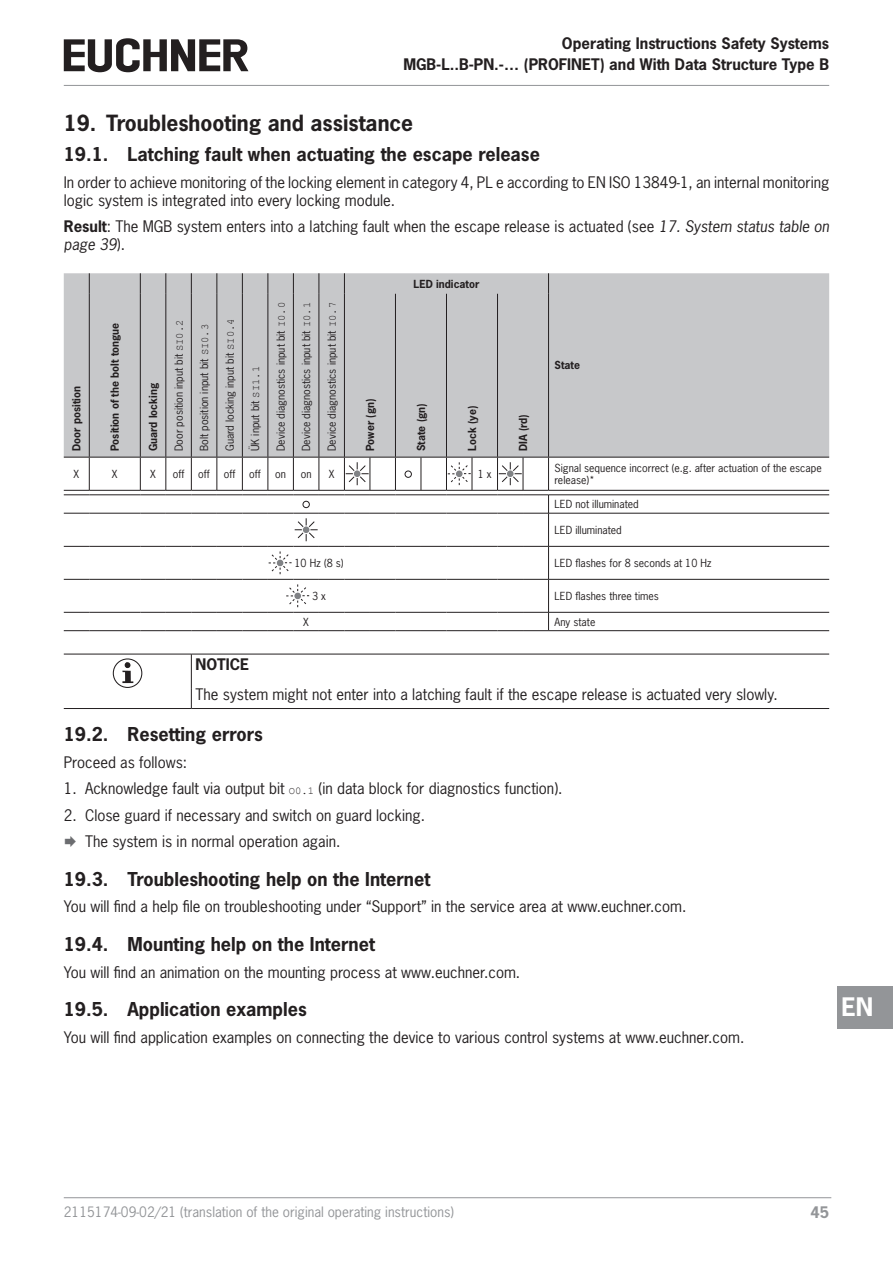
<style>
.page{position:relative;width:893px;height:1263px;background:#fff}
.page>*{position:absolute;margin:0;border:0;box-sizing:border-box;transform-origin:0 0}
.t1{font:700 24px "News Gothic Std";color:#fff}
.t2{font:700 21px "News Gothic Std";color:#231f20}
.t3{font:700 18px "News Gothic Std";color:#231f20}
.paragraph{font:15px/18px "News Gothic Std";color:#231f20}
.paragraph_last{font:15px/18px "News Gothic Std";color:#231f20}
.signalword{font:700 15px/20.1px "News Gothic Std";color:#231f20;text-align:right}
.t4{font:700 15px "News Gothic Std";color:#939598}
.t5{font:13.5px "News Gothic Std";color:#939598}
.tablebodyleft{font:10.5px/12.6px "News Gothic Std";color:#231f20}
.tableheadleft{font:700 10.5px "News Gothic Std";color:#231f20}
.tablebodycentred{font:10.5px "News Gothic Std";color:#231f20}
.tableheadcentered{font:700 10.5px "News Gothic Std";color:#231f20}
.s1{font-weight:700}
.s2{font-style:italic}
.s3{font-family:"Courier New"}
.s4{font-family:"Courier New";font-size:10.5px}
.s5{color:#6c6d70}
</style>
<div class="page">
<hr style="left:64px;top:85px;width:765px;height:1px;background:#939598">
<hr style="left:64px;top:1197px;width:767px;height:1px;background:#939598">
<svg style="left:64px;top:38px;width:184px;height:34px"></svg>
<div style="left:838px;top:986px;width:55px;height:43px;background:#939598"></div>
<div style="left:64px;top:273px;width:765px;height:184px;background:#c7c8ca"></div>
<hr style="left:548px;top:294px;width:1px;height:163px;background:#231f20">
<hr style="left:89px;top:457px;width:1px;height:33px;background:#231f20">
<hr style="left:89px;top:490px;width:51px;height:1px;background:#231f20">
<hr style="left:549px;top:490px;width:280px;height:1px;background:#231f20">
<svg style="left:64px;top:490px;width:25px;height:5px"></svg>
<hr style="left:89px;top:494px;width:51px;height:1px;background:#231f20">
<hr style="left:549px;top:494px;width:280px;height:1px;background:#231f20">
<svg style="left:64px;top:513px;width:25px;height:1px"></svg>
<hr style="left:89px;top:513px;width:51px;height:1px;background:#231f20">
<hr style="left:549px;top:513px;width:280px;height:1px;background:#231f20">
<svg style="left:64px;top:546px;width:25px;height:1px"></svg>
<hr style="left:89px;top:546px;width:51px;height:1px;background:#231f20">
<hr style="left:549px;top:546px;width:280px;height:1px;background:#231f20">
<svg style="left:64px;top:579px;width:25px;height:1px"></svg>
<hr style="left:89px;top:579px;width:51px;height:1px;background:#231f20">
<hr style="left:549px;top:579px;width:280px;height:1px;background:#231f20">
<svg style="left:64px;top:612px;width:25px;height:1px"></svg>
<hr style="left:89px;top:612px;width:51px;height:1px;background:#231f20">
<hr style="left:549px;top:612px;width:280px;height:1px;background:#231f20">
<svg style="left:89px;top:273px;width:1px;height:21px"></svg>
<svg style="left:140px;top:273px;width:1px;height:21px"></svg>
<hr style="left:89px;top:294px;width:1px;height:163px;background:#231f20">
<hr style="left:140px;top:294px;width:1px;height:163px;background:#231f20">
<svg style="left:166px;top:273px;width:1px;height:21px"></svg>
<svg style="left:191px;top:273px;width:1px;height:21px"></svg>
<svg style="left:217px;top:273px;width:1px;height:21px"></svg>
<svg style="left:242px;top:273px;width:1px;height:21px"></svg>
<svg style="left:268px;top:273px;width:1px;height:21px"></svg>
<svg style="left:293px;top:273px;width:1px;height:21px"></svg>
<svg style="left:319px;top:273px;width:1px;height:21px"></svg>
<svg style="left:344px;top:273px;width:1px;height:21px"></svg>
<hr style="left:166px;top:294px;width:1px;height:163px;background:#231f20">
<hr style="left:191px;top:294px;width:1px;height:163px;background:#231f20">
<hr style="left:217px;top:294px;width:1px;height:163px;background:#231f20">
<hr style="left:242px;top:294px;width:1px;height:163px;background:#231f20">
<hr style="left:268px;top:294px;width:1px;height:163px;background:#231f20">
<hr style="left:293px;top:294px;width:1px;height:163px;background:#231f20">
<hr style="left:319px;top:294px;width:1px;height:163px;background:#231f20">
<svg style="left:548px;top:273px;width:1px;height:21px"></svg>
<hr style="left:344px;top:294px;width:1px;height:163px;background:#231f20">
<hr style="left:395px;top:294px;width:1px;height:163px;background:#231f20">
<hr style="left:446px;top:294px;width:1px;height:163px;background:#231f20">
<hr style="left:497px;top:294px;width:1px;height:163px;background:#231f20">
<svg style="left:64px;top:630px;width:25px;height:1px"></svg>
<hr style="left:89px;top:630px;width:51px;height:1px;background:#231f20">
<hr style="left:549px;top:630px;width:280px;height:1px;background:#231f20">
<svg style="left:64px;top:457px;width:25px;height:1px"></svg>
<hr style="left:89px;top:457px;width:51px;height:1px;background:#231f20">
<hr style="left:549px;top:457px;width:280px;height:1px;background:#231f20">
<svg style="left:140px;top:457px;width:409px;height:174px"></svg>
<div style="left:294px;top:592px;width:8px;height:8px;background:#808285;border-radius:50%"></div>
<div style="left:293px;top:592px;width:9px;height:8px;border:1px solid #fff;border-radius:50%"></div>
<hr style="left:64px;top:654px;width:127px;height:1px;background:#231f20">
<hr style="left:191px;top:654px;width:638px;height:1px;background:#231f20">
<hr style="left:191px;top:654px;width:1px;height:34px;background:#231f20">
<svg style="left:191px;top:688px;width:1px;height:20px"></svg>
<hr style="left:64px;top:708px;width:127px;height:1px;background:#231f20">
<hr style="left:191px;top:708px;width:638px;height:1px;background:#231f20">
<svg style="left:113px;top:658px;width:29px;height:30px"></svg>
<svg style="left:122px;top:662px;width:11px;height:21px"></svg>
<p class="signalword" style="left:403px;top:33px;width:427px">Operating Instructions Safety Systems<br>MGB-L..B-PN.-… (PROFINET) and With Data Structure Type B</p>
<p class="t2" style="left:64px;top:109px;width:351px">19. Troubleshooting and assistance</p>
<p class="t3" style="left:64px;top:143px;width:478px">19.1. Latching fault when actuating the escape release</p>
<p class="paragraph" style="left:64px;top:173px;width:767px">In order to achieve monitoring of the locking element in category 4, PL e according to EN ISO 13849-1, an internal monitoring logic system is integrated into every locking module.</p>
<p class="paragraph_last" style="left:64px;top:217px;width:767px"><span class="s1">Result</span>: The MGB system enters into a latching fault when the escape release is actuated (see <span class="s2">17. System status table on page 39</span>).</p>
<p class="tableheadleft" style="left:70px;top:451px;width:66px;rotate:-90deg">Door position</p>
<p class="tableheadleft" style="left:108px;top:451px;width:130px;rotate:-90deg">Position of the bolt tongue</p>
<p class="tableheadleft" style="left:146px;top:451px;width:70px;rotate:-90deg">Guard locking</p>
<p class="tablebodyleft" style="left:172px;top:451px;width:133px;rotate:-90deg">Door position input bit <span class="s3">SI0.2</span></p>
<p class="tablebodyleft" style="left:198px;top:451px;width:129px;rotate:-90deg">Bolt position input bit <span class="s3">SI0.3</span></p>
<p class="tablebodyleft" style="left:223px;top:451px;width:134px;rotate:-90deg">Guard locking input bit <span class="s3">SI0.4</span></p>
<p class="tablebodyleft" style="left:249px;top:451px;width:87px;rotate:-90deg">ÜK input bit <span class="s3">SI1.1</span></p>
<p class="tablebodyleft" style="left:274px;top:451px;width:150px;rotate:-90deg">Device diagnostics input bit <span class="s3">I0.0</span></p>
<p class="tablebodyleft" style="left:300px;top:451px;width:150px;rotate:-90deg">Device diagnostics input bit <span class="s3">I0.1</span></p>
<p class="tablebodyleft" style="left:325px;top:451px;width:150px;rotate:-90deg">Device diagnostics input bit <span class="s3">I0.7</span></p>
<p class="tableheadcentered" style="left:414px;top:277px;width:67px">LED indicator</p>
<p class="tableheadleft" style="left:363px;top:451px;width:54px;rotate:-90deg">Power (gn)</p>
<p class="tableheadleft" style="left:414px;top:451px;width:49px;rotate:-90deg">State (gn)</p>
<p class="tableheadleft" style="left:465px;top:451px;width:47px;rotate:-90deg">Lock (ye)</p>
<p class="tableheadleft" style="left:516px;top:451px;width:39px;rotate:-90deg">DIA (rd)</p>
<p class="tableheadleft" style="left:555px;top:358px;width:27px">State</p>
<p class="tablebodycentred" style="left:74px;top:467px;width:7px">X</p>
<p class="tablebodycentred" style="left:112px;top:467px;width:7px">X</p>
<p class="tablebodycentred" style="left:150px;top:467px;width:7px">X</p>
<p class="tablebodycentred" style="left:173px;top:467px;width:13px">off</p>
<p class="tablebodycentred" style="left:198px;top:467px;width:13px">off</p>
<p class="tablebodycentred" style="left:224px;top:467px;width:13px">off</p>
<p class="tablebodycentred" style="left:249px;top:467px;width:13px">off</p>
<p class="tablebodycentred" style="left:275px;top:467px;width:12px">on</p>
<p class="tablebodycentred" style="left:301px;top:467px;width:12px">on</p>
<p class="tablebodycentred" style="left:329px;top:467px;width:7px">X</p>
<p class="tablebodycentred" style="left:478px;top:467px;width:15px">1 x</p>
<p class="tablebodyleft" style="left:555px;top:461px;width:269px">Signal sequence incorrect (e.g. after actuation of the escape release)*</p>
<p class="tablebodyleft" style="left:555px;top:498px;width:86px">LED not illuminated</p>
<p class="tablebodyleft" style="left:555px;top:523px;width:69px">LED illuminated</p>
<p class="tablebodycentred" style="left:295px;top:556px;width:51px">10 Hz (8 s)</p>
<p class="tablebodyleft" style="left:555px;top:557px;width:159px">LED flashes for 8 seconds at 10 Hz</p>
<p class="tablebodycentred" style="left:312px;top:589px;width:15px">3 x</p>
<p class="tablebodyleft" style="left:555px;top:589px;width:106px">LED flashes three times</p>
<p class="tablebodycentred" style="left:303px;top:615px;width:7px">X</p>
<p class="tablebodyleft" style="left:555px;top:615px;width:42px">Any state</p>
<p class="signalword" style="left:196px;top:654px;width:55px">NOTICE</p>
<p class="paragraph" style="left:196px;top:685px;width:584px">The system might not enter into a latching fault if the escape release is actuated very slowly.</p>
<p class="t3" style="left:64px;top:723px;width:201px">19.2. Resetting errors</p>
<p class="paragraph" style="left:64px;top:753px;width:125px">Proceed as follows:</p>
<p class="paragraph" style="left:64px;top:779px;width:500px">1. Acknowledge fault via output bit <span class="s4">O0.1</span> (in data block for diagnostics function).</p>
<p class="paragraph" style="left:64px;top:806px;width:363px">2. Close guard if necessary and switch on guard locking.</p>
<p class="paragraph" style="left:64px;top:832px;width:278px"><span class="s5">◻</span> The system is in normal operation again.</p>
<p class="t3" style="left:64px;top:867px;width:368px">19.3. Troubleshooting help on the Internet</p>
<p class="paragraph_last" style="left:64px;top:898px;width:624px">You will find a help file on troubleshooting under “Support” in the service area at www.euchner.com.</p>
<p class="t3" style="left:64px;top:932px;width:313px">19.4. Mounting help on the Internet</p>
<p class="paragraph_last" style="left:64px;top:963px;width:458px">You will find an animation on the mounting process at www.euchner.com.</p>
<p class="t3" style="left:64px;top:997px;width:245px">19.5. Application examples</p>
<p class="paragraph_last" style="left:64px;top:1028px;width:682px">You will find application examples on connecting the device to various control systems at www.euchner.com.</p>
<h1 class="t1" style="left:841px;top:991px;width:33px">EN</h1>
<p class="t5" style="left:64px;top:1203px;width:392px">2115174-09-02/21 (translation of the original operating instructions)</p>
<p class="t4" style="left:810px;top:1202px;width:20px">45</p>
</div>
